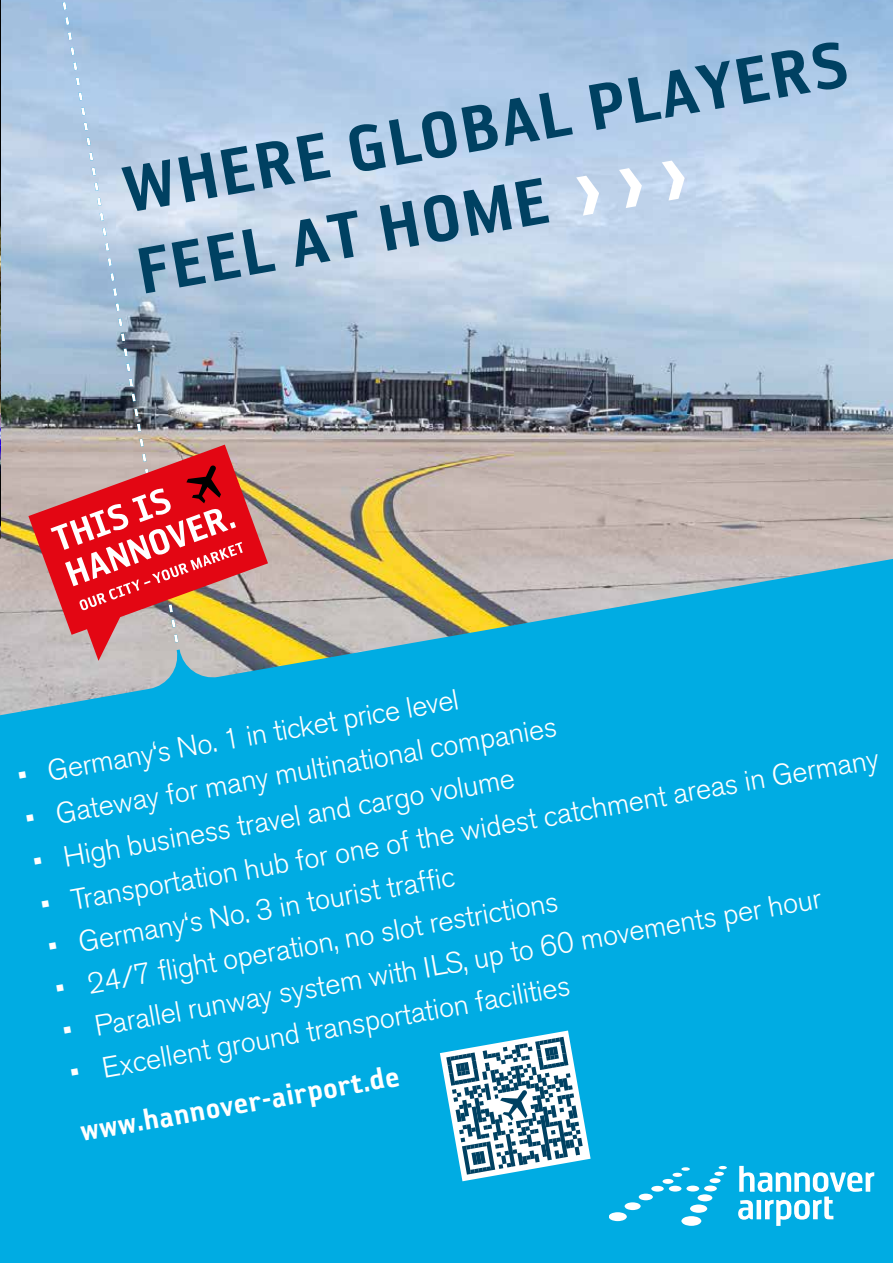
<style>
.page{position:relative;width:893px;height:1263px;background:#fff}
.page>*{position:absolute;margin:0;border:0;box-sizing:border-box;transform-origin:0 0}
.t1{font:75px/82.7px "Reykjavik One C Gauge";color:#004162}
.t2{font:32.85px "Reykjavik One C Gauge";color:#fff}
.t3{font:300 29.1px "Akzidenz Grotesk Pro";color:#fff}
.s1{font-size:111.45px;color:#fff}
</style>
<div class="page">
<div style="left:0;top:772px;width:893px;height:491px;background:#00ace3"></div>
<div style="left:0;top:715px;width:893px;height:57px;background:#00ace3"></div>
<img style="left:0;top:0;width:893px;height:715px">
<svg style="left:440px;top:1030px;width:151px;height:151px"></svg>
<svg style="left:28px;top:445px;width:240px;height:216px;background:#c29687"></svg>
<svg style="left:50px;top:465px;width:193px;height:145px;background:#dd484c"></svg>
<svg style="left:738px;top:1166px;width:136px;height:60px"></svg>
<svg style="left:609px;top:1166px;width:118px;height:60px;background:#26b8e7"></svg>
<img style="left:0;top:0;width:1px;height:539px">
<h1 class="t1" style="left:116px;top:150px;width:737px;rotate:-10deg">WHERE GLOBAL PLAYERS<br>FEEL AT HOME <span class="s1">›››</span></h1>
<p class="t3" style="left:15px;top:758px;width:449px;rotate:-10deg">• Germany‘s No. 1 in ticket price level</p>
<p class="t3" style="left:22px;top:801px;width:541px;rotate:-10deg">• Gateway for many multinational companies</p>
<p class="t3" style="left:37px;top:887px;width:852px;rotate:-10deg">• Transportation hub for one of the widest catchment areas in Germany</p>
<p class="t3" style="left:30px;top:844px;width:490px;rotate:-10deg">• High business travel and cargo volume</p>
<p class="t3" style="left:45px;top:929px;width:414px;rotate:-10deg">• Germany‘s No. 3 in tourist traffic</p>
<p class="t3" style="left:60px;top:1013px;width:771px;rotate:-10deg">• Parallel runway system with ILS, up to 60 movements per hour</p>
<p class="t3" style="left:52px;top:971px;width:512px;rotate:-10deg">• 24/7 flight operation, no slot restrictions</p>
<p class="t3" style="left:67px;top:1055px;width:509px;rotate:-10deg">• Excellent ground transportation facilities</p>
<p class="t2" style="left:77px;top:1114px;width:325px;rotate:-10deg">www.hannover-airport.de</p>
</div>
